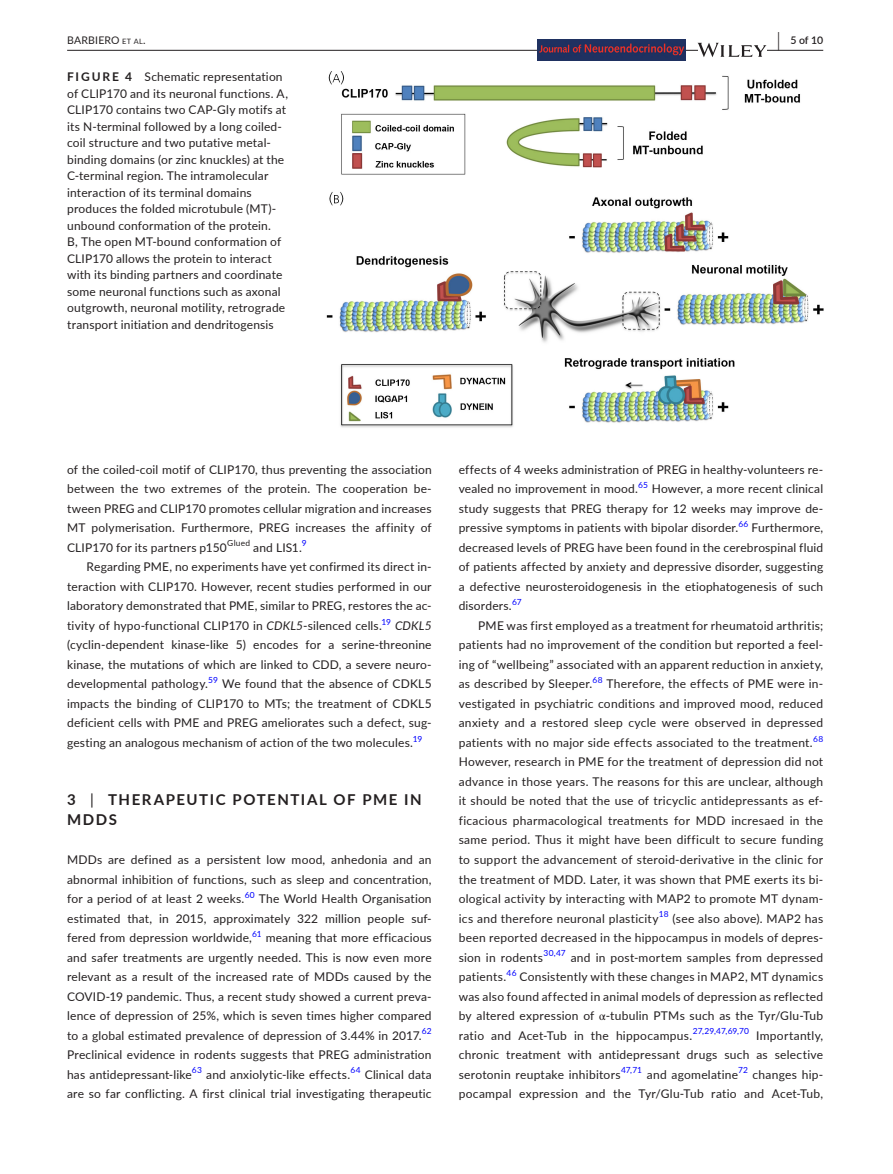
<style>
.page{position:relative;width:893px;height:1174px;background:#fff}
.page>*{position:absolute;margin:0;border:0;box-sizing:border-box;transform-origin:0 0}
.t1{font:600 19.5px "Lato";color:#231f20;scale:.48 1}
.t2{font:700 15px/19.5px "Lato";letter-spacing:.105em;color:#231f20}
.t3{font:12px/19.5px "Lato";letter-spacing:.015em;color:#231f20;text-align:justify}
.t4{font:italic 12px "Lato";letter-spacing:.015em;color:#231f20}
.t5{font:10.5px "Lato";letter-spacing:.015em;color:#231f20}
.t6{font:600 10.5px "Lato";color:#231f20}
.t7{font:8.4px "Lato";color:#00f}
.t8{font:8.4px "Lato";letter-spacing:.025em;color:#231f20}
.s1{font-size:7.35px}
.s2{font-weight:700}
.s3{font-style:italic}
.s4{font-weight:400}
.s5{font-family:"STIX"}
</style>
<div class="page">
<hr style="left:67px;top:50px;width:756px;height:1px;background:#231f20">
<img style="left:537px;top:40px;width:148px;height:21px">
<svg style="left:697px;top:43px;width:69px;height:14px"></svg>
<img style="left:326px;top:72px;width:497px;height:356px">
<h1 class="t1" style="left:778px;top:26px;width:7px">|</h1>
<p class="t5" style="left:67px;top:33px;width:80px">BARBIERO <span class="s1">et al</span>.</p>
<p class="t6" style="left:790px;top:33px;width:34px">5 of 10</p>
<p class="t3" style="left:67px;top:68px;width:222px;line-height:16.5px;text-align:left"><span class="s2">FIGURE 4</span> Schematic representation of CLIP170 and its neuronal functions. A, CLIP170 contains two CAP-Gly motifs at its N-terminal followed by a long coiled&shy;coil structure and two putative metal&shy;binding domains (or zinc knuckles) at the C-terminal region. The intramolecular interaction of its terminal domains produces the folded microtubule (MT)- unbound conformation of the protein.<br>B, The open MT-bound conformation of CLIP170 allows the protein to interact with its binding partners and coordinate some neuronal functions such as axonal outgrowth, neuronal motility, retrograde transport initiation and dendritogensis</p>
<p class="t3" style="left:67px;top:459px;width:366px">of the coiled-coil motif of CLIP170, thus preventing the association between the two extremes of the protein. The cooperation be&shy;tween PREG and CLIP170 promotes cellular migration and increases MT polymerisation. Furthermore, PREG increases the affinity of CLIP170 for its partners p150</p>
<p class="t8" style="left:227px;top:537px;width:24px">Glued</p>
<p class="t3" style="left:253px;top:537px;width:50px">and LIS1.</p>
<p class="t7" style="left:302px;top:537px;width:6px">9</p>
<p class="t3" style="left:67px;top:557px;width:366px;text-indent:20px">Regarding PME, no experiments have yet confirmed its direct in&shy;teraction with CLIP170. However, recent studies performed in our laboratory demonstrated that PME, similar to PREG, restores the ac&shy;tivity of hypo-functional CLIP170 in <span class="s3">CDKL5</span>-silenced cells.</p>
<p class="t7" style="left:382px;top:615px;width:11px">19</p>
<p class="t4" style="left:395px;top:617px;width:38px">CDKL5</p>
<p class="t3" style="left:67px;top:635px;width:366px">(cyclin-dependent kinase-like 5) encodes for a serine-threonine kinase, the mutations of which are linked to CDD, a severe neuro&shy;developmental pathology.</p>
<p class="t7" style="left:208px;top:674px;width:11px">59</p>
<p class="t3" style="left:67px;top:674px;width:366px;text-indent:155px">We found that the absence of CDKL5 impacts the binding of CLIP170 to MTs; the treatment of CDKL5 deficient cells with PME and PREG ameliorates such a defect, sug&shy;gesting an analogous mechanism of action of the two molecules.</p>
<p class="t7" style="left:413px;top:732px;width:11px">19</p>
<p class="t2" style="left:67px;top:789px;width:356px">3 <span class="s4">|</span> THERAPEUTIC POTENTIAL OF PME IN<br>MDDS</p>
<p class="t3" style="left:67px;top:849px;width:366px">MDDs are defined as a persistent low mood, anhedonia and an abnormal inhibition of functions, such as sleep and concentration, for a period of at least 2 weeks.<sup>60</sup> The World Health Organisation estimated that, in 2015, approximately 322 million people suf&shy;fered from depression worldwide,<sup>61</sup> meaning that more efficacious and safer treatments are urgently needed. This is now even more relevant as a result of the increased rate of MDDs caused by the COVID-19 pandemic. Thus, a recent study showed a current preva&shy;lence of depression of 25%, which is seven times higher compared to a global estimated prevalence of depression of 3.44% in 2017.<sup>62<br></sup>Preclinical evidence in rodents suggests that PREG administration has antidepressant-like<sup>63</sup> and anxiolytic-like effects.<sup>64</sup> Clinical data are so far conflicting. A first clinical trial investigating therapeutic</p>
<p class="t3" style="left:459px;top:459px;width:366px">effects of 4 weeks administration of PREG in healthy-volunteers re&shy;vealed no improvement in mood.</p>
<p class="t7" style="left:638px;top:479px;width:11px">65</p>
<p class="t3" style="left:459px;top:479px;width:366px;text-indent:193px">However, a more recent clinical study suggests that PREG therapy for 12 weeks may improve de&shy;pressive symptoms in patients with bipolar disorder.</p>
<p class="t7" style="left:738px;top:518px;width:11px">66</p>
<p class="t3" style="left:459px;top:518px;width:366px;text-indent:293px">Furthermore, decreased levels of PREG have been found in the cerebrospinal fluid of patients affected by anxiety and depressive disorder, suggesting a defective neurosteroidogenesis in the etiophatogenesis of such disorders.</p>
<p class="t7" style="left:512px;top:596px;width:11px">67</p>
<p class="t3" style="left:459px;top:615px;width:366px;text-indent:20px">PME was first employed as a treatment for rheumatoid arthritis; patients had no improvement of the condition but reported a feel&shy;ing of “wellbeing” associated with an apparent reduction in anxiety, as described by Sleeper.</p>
<p class="t7" style="left:593px;top:674px;width:12px">68</p>
<p class="t3" style="left:459px;top:674px;width:366px;text-indent:148px">Therefore, the effects of PME were in&shy;vestigated in psychiatric conditions and improved mood, reduced anxiety and a restored sleep cycle were observed in depressed patients with no major side effects associated to the treatment.</p>
<p class="t7" style="left:813px;top:732px;width:12px">68</p>
<p class="t3" style="left:459px;top:752px;width:366px">However, research in PME for the treatment of depression did not advance in those years. The reasons for this are unclear, although it should be noted that the use of tricyclic antidepressants as ef&shy;ficacious pharmacological treatments for MDD incresaed in the same period. Thus it might have been difficult to secure funding to support the advancement of steroid-derivative in the clinic for the treatment of MDD. Later, it was shown that PME exerts its bi&shy;ological activity by interacting with MAP2 to promote MT dynam&shy;ics and therefore neuronal plasticity<sup>18</sup> (see also above). MAP2 has been reported decreased in the hippocampus in models of depres&shy;sion in rodents<sup>30,47</sup> and in post-mortem samples from depressed patients.<sup>46</sup> Consistently with these changes in MAP2, MT dynamics was also found affected in animal models of depression as reflected by altered expression of <span class="s5">α</span>-tubulin PTMs such as the Tyr/Glu-Tub ratio and Acet-Tub in the hippocampus.<sup>27,29,47,69,70</sup> Importantly, chronic treatment with antidepressant drugs such as selective serotonin reuptake inhibitors<sup>47,71</sup> and agomelatine<sup>72</sup> changes hip&shy;pocampal expression and the Tyr/Glu-Tub ratio and Acet-Tub,</p>
</div>
